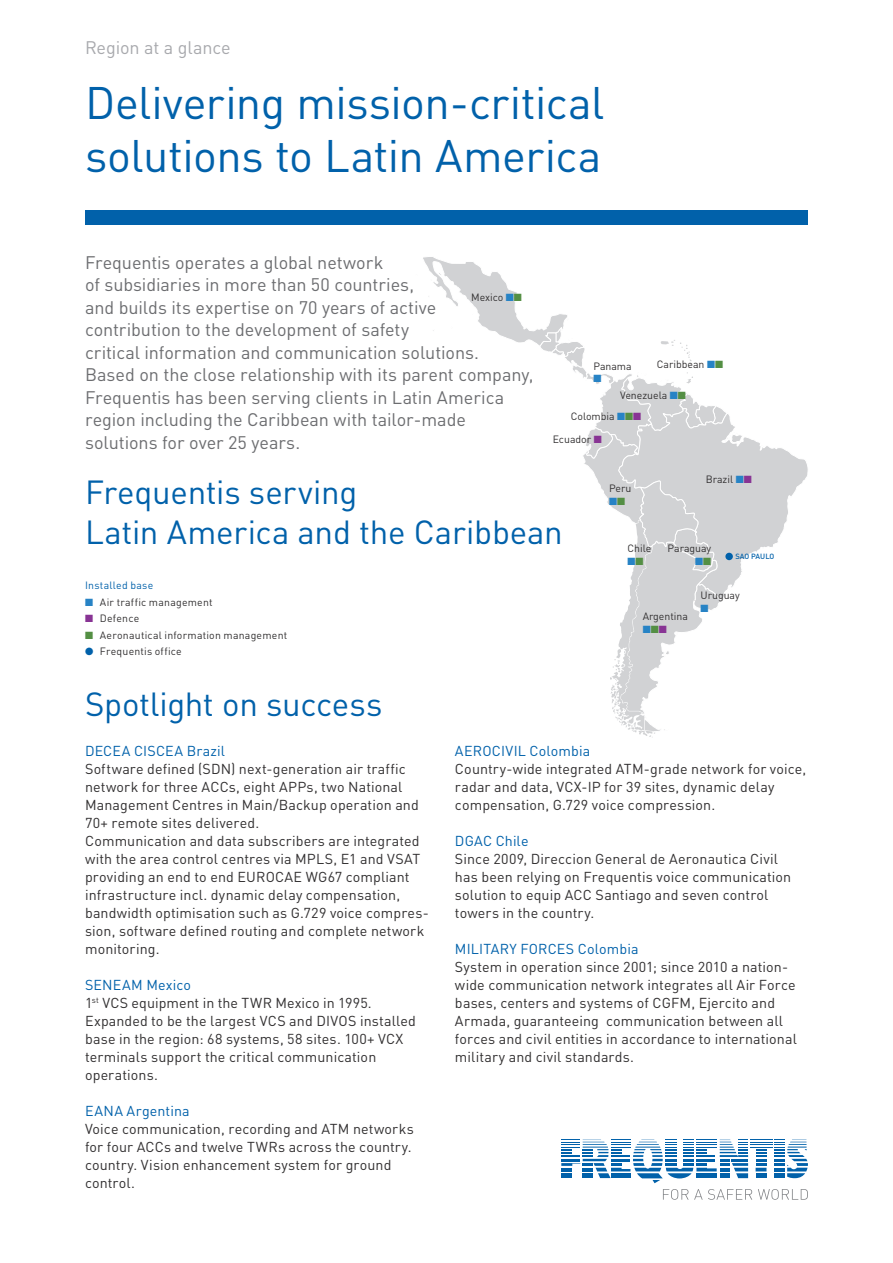
<style>
.page{position:relative;width:893px;height:1263px;background:#fff}
.page>*{position:absolute;margin:0;border:0;box-sizing:border-box;transform-origin:0 0}
.t1{font:45px/52.5px "DINOT";letter-spacing:-.01em;color:#0161aa}
.t2{font:33px/40.5px "DINOT";letter-spacing:-.01em;color:#0161aa}
.t3{font:18px/22.5px "DINOT";letter-spacing:-.005em;color:#6c6d70}
.t4{font:18px "DINOT";letter-spacing:-.005em;color:#a8a9ad}
.t5{font:14.25px/18px "DINOT";letter-spacing:.01em;color:#312f30}
.t6{font:14.25px "DINOT";letter-spacing:.01em;color:#0161aa}
.t7{font:10.5px/21px "DINOT";color:#312f30}
.t8{font:10.5px "DINOT";letter-spacing:.02em;color:#312f30}
.t9{font:10.5px "DINOT";letter-spacing:.025em;color:#0161aa}
.t10{font:10.5px "Zapf Dingbats ITC";color:#2783c5}
.t11{font:500 7.5px "DINOT";letter-spacing:-.005em;color:#0161aa}
.s1{color:#2783c5}
.s2{color:#548f44}
.s3{color:#883494}
.s4{color:#0161aa}
</style>
<div class="page">
<svg style="left:663px;top:1189px;width:145px;height:11px"></svg>
<svg style="left:561px;top:1140px;width:247px;height:43px"></svg>
<div style="left:85px;top:210px;width:723px;height:14px;background:#0161aa"></div>
<svg style="left:423px;top:257px;width:385px;height:481px"></svg>
<p class="t4" style="left:85px;top:34px;width:147px">Region at a glance</p>
<h1 class="t1" style="left:85px;top:74px;width:521px">Delivering mission-critical solutions to Latin America</h1>
<p class="t3" style="left:85px;top:250px;width:450px">Frequentis operates a global network<br>of subsidiaries in more than 50 countries,<br>and builds its expertise on 70 years of active contribution to the development of safety<br>critical information and communication solutions.<br>Based on the close relationship with its parent company, Frequentis has been serving clients in Latin America region including the Caribbean with tailor-made solutions for over 25 years.</p>
<p class="t7" style="left:471px;top:286px;width:52px">Mexico <span class="s1">■</span><span class="s2">■</span></p>
<p class="t7" style="left:593px;top:355px;width:40px">Panama</p>
<p class="t10" style="left:593px;top:374px;width:9px">■</p>
<p class="t7" style="left:657px;top:353px;width:68px">Caribbean <span class="s1">■</span><span class="s2">■</span></p>
<p class="t7" style="left:571px;top:384px;width:117px;text-indent:49px">Venezuela <span class="s1">■</span><span class="s2">■<br></span>Colombia <span class="s1">■</span><span class="s2">■</span><span class="s3">■</span></p>
<p class="t7" style="left:553px;top:428px;width:51px">Ecuador <span class="s3">■</span></p>
<h2 class="t2" style="left:85px;top:469px;width:479px">Frequentis serving<br>Latin America and the Caribbean</h2>
<p class="t9" style="left:85px;top:578px;width:70px">Installed base</p>
<p class="t8" style="left:85px;top:594px;width:129px"><span class="s1">■</span> Air traffic management</p>
<p class="t8" style="left:85px;top:611px;width:56px"><span class="s3">■</span> Defence</p>
<p class="t8" style="left:85px;top:627px;width:204px"><span class="s2">■</span> Aeronautical information management</p>
<p class="t8" style="left:85px;top:644px;width:98px"><span class="s4">●</span> Frequentis office</p>
<h2 class="t2" style="left:85px;top:682px;width:299px">Spotlight on success</h2>
<p class="t7" style="left:609px;top:477px;width:24px">Peru</p>
<p class="t7" style="left:706px;top:468px;width:48px">Brazil <span class="s1">■</span><span class="s3">■</span></p>
<p class="t7" style="left:627px;top:537px;width:25px">Chile</p>
<p class="t7" style="left:668px;top:537px;width:45px">Paraguay</p>
<p class="t11" style="left:735px;top:552px;width:40px">SAO PAULO</p>
<p class="t7" style="left:643px;top:605px;width:47px">Argentina</p>
<p class="t10" style="left:643px;top:624px;width:25px">■<span class="s2">■</span><span class="s3">■</span></p>
<p class="t7" style="left:700px;top:584px;width:41px">Uruguay</p>
<p class="t10" style="left:700px;top:603px;width:9px">■</p>
<p class="t6" style="left:85px;top:740px;width:142px">DECEA CISCEA Brazil</p>
<p class="t5" style="left:85px;top:759px;width:345px">Software defined (SDN) next-generation air traffic network for three ACCs, eight APPs, two National Management Centres in Main/Backup operation and 70+ remote sites delivered.<br>Communication and data subscribers are integrated with the area control centres via MPLS, E1 and VSAT providing an end to end EUROCAE WG67 compliant infrastructure incl. dynamic delay compensation, bandwidth optimisation such as G.729 voice compres&shy;sion, software defined routing and complete network monitoring.</p>
<p class="t5" style="left:85px;top:975px;width:333px"><span class="s4">SENEAM Mexico<br></span>1<sup>st</sup> VCS equipment in the TWR Mexico in 1995.<br>Expanded to be the largest VCS and DIVOS installed base in the region: 68 systems, 58 sites. 100+ VCX terminals support the critical communication operations.</p>
<p class="t6" style="left:85px;top:1100px;width:106px">EANA Argentina</p>
<p class="t5" style="left:85px;top:1119px;width:330px">Voice communication, recording and ATM networks for four ACCs and twelve TWRs across the country. country. Vision enhancement system for ground control.</p>
<p class="t6" style="left:455px;top:740px;width:137px">AEROCIVIL Colombia</p>
<p class="t5" style="left:455px;top:759px;width:353px">Country-wide integrated ATM-grade network for voice, radar and data, VCX-IP for 39 sites, dynamic delay compensation, G.729 voice compression.</p>
<p class="t6" style="left:455px;top:830px;width:75px">DGAC Chile</p>
<p class="t5" style="left:455px;top:849px;width:338px">Since 2009, Direccion General de Aeronautica Civil has been relying on Frequentis voice communication solution to equip ACC Santiago and seven control towers in the country.</p>
<p class="t6" style="left:455px;top:938px;width:185px">MILITARY FORCES Colombia</p>
<p class="t5" style="left:455px;top:957px;width:343px">System in operation since 2001; since 2010 a nation&shy;wide communication network integrates all Air Force bases, centers and systems of CGFM, Ejercito and Armada, guaranteeing communication between all forces and civil entities in accordance to international military and civil standards.</p>
</div>
